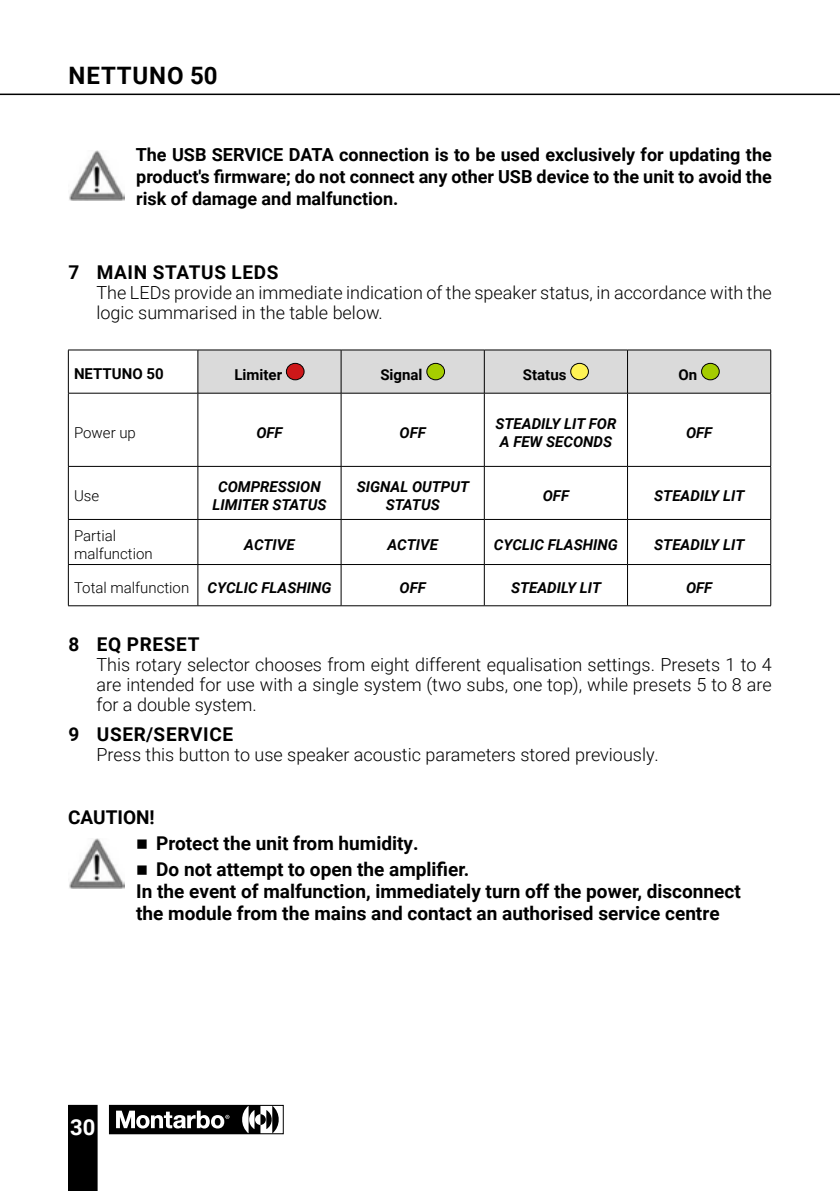
<style>
.page{position:relative;width:840px;height:1191px;background:#fff}
.page>*{position:absolute;margin:0;border:0;box-sizing:border-box;transform-origin:0 0}
.t1{font:700 24px "Roboto";letter-spacing:.035em;color:#000}
.t2{font:700 22px "Roboto";color:#fff}
.t3{font:700 19px/25.6px "Roboto";color:#000}
.t4{font:700 19px "Roboto";letter-spacing:.035em;color:#000}
.t5{font:300 18px/20px "Roboto";color:#000}
.t6{font:700 18px/22px "Roboto";color:#000;text-align:justify}
.t7{font:italic 700 15px/18px "Roboto";color:#000;text-align:center}
.t8{font:300 15px/18px "Roboto";color:#000}
.t9{font:700 15px "Roboto";color:#000}
.s1{font-weight:700;font-style:italic}
</style>
<div class="page">
<div style="left:109px;top:1105px;width:174px;height:28px;background:#000"></div>
<svg style="left:242px;top:1106px;width:39px;height:26px"></svg>
<svg style="left:116px;top:1110px;width:113px;height:18px"></svg>
<div style="left:109px;top:1104px;width:174px;height:30px;border:1px solid #000"></div>
<div style="left:68px;top:1104px;width:29px;height:87px;background:#000"></div>
<hr style="left:0;top:94px;width:839px;height:1px;background:#000">
<img style="left:69px;top:151px;width:56px;height:49px">
<div style="left:198px;top:351px;width:572px;height:42px;background:#dadada"></div>
<hr style="left:68px;top:350px;width:130px;height:1px;background:#000">
<hr style="left:68px;top:350px;width:1px;height:43px;background:#000">
<hr style="left:198px;top:350px;width:143px;height:1px;background:#000">
<hr style="left:197px;top:350px;width:1px;height:43px;background:#000">
<hr style="left:341px;top:350px;width:143px;height:1px;background:#000">
<hr style="left:340px;top:350px;width:1px;height:43px;background:#000">
<hr style="left:484px;top:350px;width:143px;height:1px;background:#000">
<hr style="left:483px;top:350px;width:1px;height:43px;background:#000">
<hr style="left:627px;top:350px;width:143px;height:1px;background:#000">
<hr style="left:627px;top:350px;width:1px;height:43px;background:#000">
<hr style="left:770px;top:350px;width:1px;height:43px;background:#000">
<hr style="left:68px;top:393px;width:130px;height:1px;background:#000">
<hr style="left:68px;top:393px;width:1px;height:73px;background:#000">
<hr style="left:198px;top:393px;width:143px;height:1px;background:#000">
<hr style="left:197px;top:393px;width:1px;height:73px;background:#000">
<hr style="left:341px;top:393px;width:143px;height:1px;background:#000">
<hr style="left:340px;top:393px;width:1px;height:73px;background:#000">
<hr style="left:484px;top:393px;width:143px;height:1px;background:#000">
<hr style="left:483px;top:393px;width:1px;height:73px;background:#000">
<hr style="left:627px;top:393px;width:143px;height:1px;background:#000">
<hr style="left:627px;top:393px;width:1px;height:73px;background:#000">
<hr style="left:770px;top:393px;width:1px;height:73px;background:#000">
<hr style="left:68px;top:466px;width:130px;height:1px;background:#000">
<hr style="left:68px;top:466px;width:1px;height:53px;background:#000">
<hr style="left:198px;top:466px;width:143px;height:1px;background:#000">
<hr style="left:197px;top:466px;width:1px;height:53px;background:#000">
<hr style="left:341px;top:466px;width:143px;height:1px;background:#000">
<hr style="left:340px;top:466px;width:1px;height:53px;background:#000">
<hr style="left:484px;top:466px;width:143px;height:1px;background:#000">
<hr style="left:483px;top:466px;width:1px;height:53px;background:#000">
<hr style="left:627px;top:466px;width:143px;height:1px;background:#000">
<hr style="left:627px;top:466px;width:1px;height:53px;background:#000">
<hr style="left:770px;top:466px;width:1px;height:53px;background:#000">
<hr style="left:68px;top:519px;width:130px;height:1px;background:#000">
<hr style="left:68px;top:520px;width:1px;height:44px;background:#000">
<hr style="left:198px;top:519px;width:143px;height:1px;background:#000">
<hr style="left:197px;top:520px;width:1px;height:44px;background:#000">
<hr style="left:341px;top:519px;width:143px;height:1px;background:#000">
<hr style="left:340px;top:520px;width:1px;height:44px;background:#000">
<hr style="left:484px;top:519px;width:143px;height:1px;background:#000">
<hr style="left:483px;top:520px;width:1px;height:44px;background:#000">
<hr style="left:627px;top:519px;width:143px;height:1px;background:#000">
<hr style="left:627px;top:520px;width:1px;height:44px;background:#000">
<hr style="left:770px;top:520px;width:1px;height:44px;background:#000">
<hr style="left:68px;top:564px;width:130px;height:1px;background:#000">
<hr style="left:68px;top:565px;width:1px;height:40px;background:#000">
<hr style="left:198px;top:564px;width:143px;height:1px;background:#000">
<hr style="left:197px;top:565px;width:1px;height:40px;background:#000">
<hr style="left:341px;top:564px;width:143px;height:1px;background:#000">
<hr style="left:340px;top:565px;width:1px;height:40px;background:#000">
<hr style="left:484px;top:564px;width:143px;height:1px;background:#000">
<hr style="left:483px;top:565px;width:1px;height:40px;background:#000">
<hr style="left:627px;top:564px;width:143px;height:1px;background:#000">
<hr style="left:627px;top:565px;width:1px;height:40px;background:#000">
<hr style="left:770px;top:565px;width:1px;height:40px;background:#000">
<hr style="left:68px;top:605px;width:130px;height:1px;background:#000">
<hr style="left:198px;top:605px;width:143px;height:1px;background:#000">
<hr style="left:341px;top:605px;width:143px;height:1px;background:#000">
<hr style="left:484px;top:605px;width:143px;height:1px;background:#000">
<hr style="left:627px;top:605px;width:143px;height:1px;background:#000">
<div style="left:286px;top:363px;width:18px;height:17px;background:#cd1719;border-radius:50%"></div>
<div style="left:286px;top:363px;width:18px;height:17px;border:1px solid #000;border-radius:50%"></div>
<div style="left:426px;top:363px;width:18px;height:17px;background:#a6cd00;border-radius:50%"></div>
<div style="left:426px;top:363px;width:19px;height:17px;border:1px solid #000;border-radius:50%"></div>
<div style="left:570px;top:363px;width:18px;height:17px;background:#fff354;border-radius:50%"></div>
<div style="left:570px;top:363px;width:18px;height:17px;border:1px solid #000;border-radius:50%"></div>
<div style="left:701px;top:363px;width:17px;height:17px;background:#a4cc00;border-radius:50%"></div>
<div style="left:700px;top:363px;width:19px;height:17px;border:1px solid #000;border-radius:50%"></div>
<img style="left:69px;top:838px;width:56px;height:50px">
<h1 class="t1" style="left:69px;top:59px;width:150px">NETTUNO 50</h1>
<p class="t6" style="left:136px;top:143px;width:637px">The USB SERVICE DATA connection is to be used exclusively for updating the product's firmware; do not connect any other USB device to the unit to avoid the risk of damage and malfunction.</p>
<p class="t4" style="left:68px;top:259px;width:211px">7 MAIN STATUS LEDS</p>
<p class="t5" style="left:96px;top:282px;width:676px">The LEDs provide an immediate indication of the speaker status, in accordance with the logic summarised in the table below.</p>
<p class="t9" style="left:74px;top:363px;width:91px">NETTUNO 50</p>
<p class="t9" style="left:234px;top:364px;width:49px">Limiter</p>
<p class="t9" style="left:380px;top:364px;width:44px">Signal</p>
<p class="t9" style="left:522px;top:364px;width:45px">Status</p>
<p class="t9" style="left:678px;top:364px;width:20px">On</p>
<p class="t8" style="left:74px;top:423px;width:63px">Power up</p>
<p class="t7" style="left:256px;top:423px;width:28px">OFF</p>
<p class="t7" style="left:399px;top:423px;width:28px">OFF</p>
<p class="t7" style="left:495px;top:414px;width:122px;text-align:left">STEADILY LIT FOR<br>A FEW SECONDS</p>
<p class="t7" style="left:685px;top:423px;width:28px">OFF</p>
<p class="t8" style="left:74px;top:486px;width:27px">Use</p>
<p class="t7" style="left:212px;top:477px;width:115px">COMPRESSION<br>LIMITER STATUS</p>
<p class="t7" style="left:356px;top:477px;width:114px">SIGNAL OUTPUT<br>STATUS</p>
<p class="t7" style="left:542px;top:486px;width:28px">OFF</p>
<p class="t7" style="left:654px;top:486px;width:92px">STEADILY LIT</p>
<p class="t8" style="left:74px;top:526px;width:80px">Partial malfunction</p>
<p class="t7" style="left:244px;top:535px;width:52px">ACTIVE</p>
<p class="t7" style="left:387px;top:535px;width:52px">ACTIVE</p>
<p class="t7" style="left:493px;top:535px;width:125px">CYCLIC FLASHING</p>
<p class="t7" style="left:654px;top:535px;width:92px">STEADILY LIT</p>
<p class="t8" style="left:74px;top:578px;width:259px">Total malfunction <span class="s1">CYCLIC FLASHING</span></p>
<p class="t7" style="left:399px;top:578px;width:28px">OFF</p>
<p class="t7" style="left:510px;top:578px;width:92px">STEADILY LIT</p>
<p class="t7" style="left:685px;top:578px;width:28px">OFF</p>
<p class="t4" style="left:68px;top:631px;width:132px">8 EQ PRESET</p>
<p class="t5" style="left:96px;top:654px;width:676px;text-align:justify">This rotary selector chooses from eight different equalisation settings. Presets 1 to 4 are intended for use with a single system (two subs, one top), while presets 5 to 8 are for a double system.</p>
<p class="t4" style="left:68px;top:721px;width:166px">9 USER/SERVICE</p>
<p class="t5" style="left:96px;top:744px;width:563px">Press this button to use speaker acoustic parameters stored previously.</p>
<p class="t3" style="left:68px;top:804px;width:88px">CAUTION!</p>
<p class="t3" style="left:156px;top:829px;width:314px">Protect the unit from humidity.<br>Do not attempt to open the amplifier.</p>
<p class="t3" style="left:136px;top:879px;width:605px;line-height:22px">In the event of malfunction, immediately turn off the power, disconnect the module from the mains and contact an authorised service centre</p>
<p class="t2" style="left:70px;top:1111px;width:27px">30</p>
</div>
